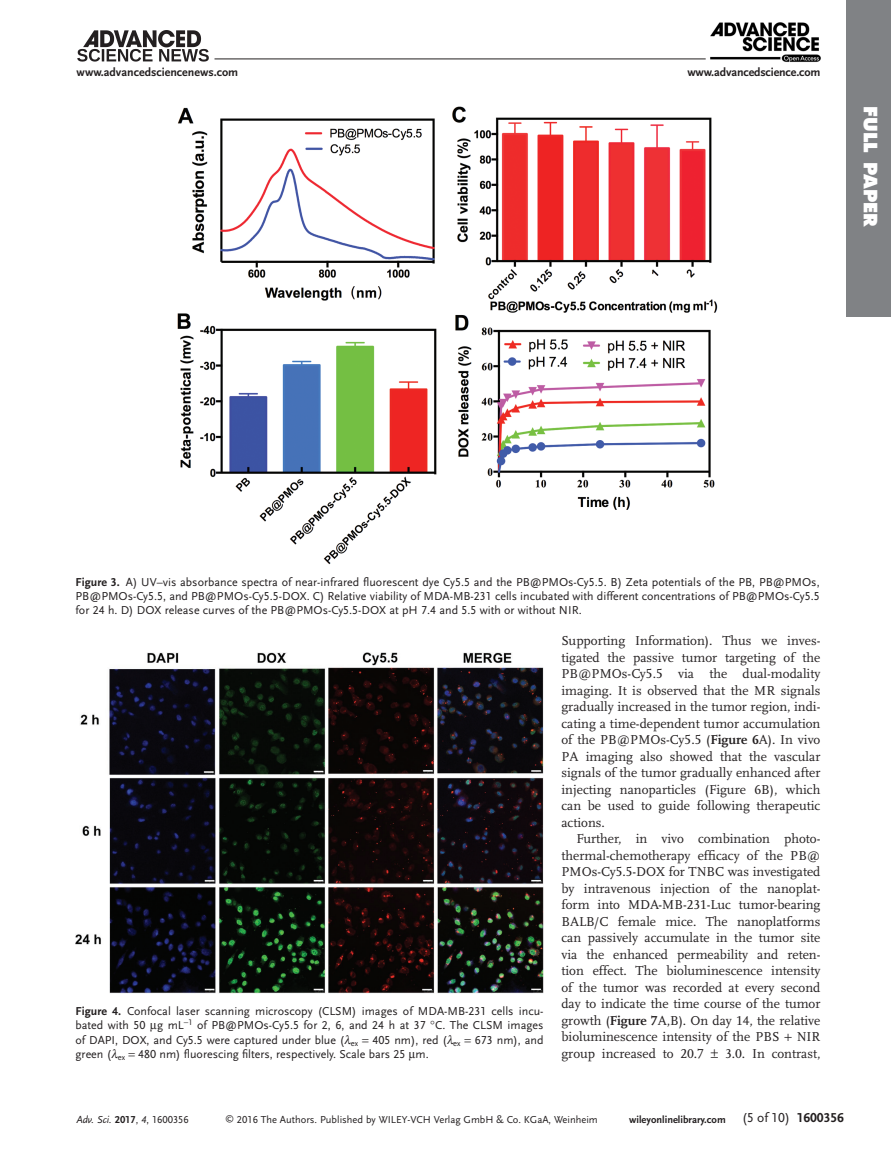
<style>
.page{position:relative;width:891px;height:1175px;background:#fff}
.page>*{position:absolute;margin:0;border:0;box-sizing:border-box;transform-origin:0 0}
.t1{font:800 18px "Futura";letter-spacing:.005em;color:#fff}
.t2{font:13.5px/16.5px "Scala LF";color:#231f20;text-align:justify}
.t3{font:12px/14.2px "Scala Sans LF";color:#231f20;text-align:justify}
.t4{font:700 12px "Scala Sans LF";color:#231f20}
.t5{font:10.5px "Scala Sans LF";color:#231f20}
.t6{font:700 10.5px "Scala Sans LF";color:#231f20}
.t7{font:italic 10.5px "Scala Sans LF";color:#231f20}
.s1{font-weight:700}
.s2{font-weight:700;font-style:normal}
.s3{font-style:normal}
.s4{font-size:9px}
.s5{font-weight:400;font-size:13.5px}
.s6{font-size:13.5px}
</style>
<div class="page">
<div style="left:846px;top:0;width:45px;height:317px;background:#808285"></div>
<img style="left:710px;top:22px;width:111px;height:40px">
<hr style="left:215px;top:59px;width:491px;height:1px;background:#231f20">
<img style="left:77px;top:30px;width:132px;height:31px">
<img style="left:178px;top:107px;width:540px;height:457px">
<img style="left:76px;top:652px;width:467px;height:341px">
<p class="t4" style="left:77px;top:65px;width:163px">www.advancedsciencenews.com</p>
<p class="t4" style="left:687px;top:65px;width:135px">www.advancedscience.com</p>
<h1 class="t1" style="left:882px;top:106px;width:123px;rotate:90deg">Full paper</h1>
<p class="t3" style="left:76px;top:575px;width:746px"><span class="s1">Figure 3.</span> A) UV–vis absorbance spectra of near-infrared fluorescent dye Cy5.5 and the PB@PMOs-Cy5.5. B) Zeta potentials of the PB, PB@PMOs, PB@PMOs-Cy5.5, and PB@PMOs-Cy5.5-DOX. C) Relative viability of MDA-MB-231 cells incubated with different concentrations of PB@PMOs-Cy5.5 for 24 h. D) DOX release curves of the PB@PMOs-Cy5.5-DOX at pH 7.4 and 5.5 with or without NIR.</p>
<p class="t3" style="left:76px;top:1004px;width:469px"><span class="s1">Figure 4.</span> Confocal laser scanning microscopy (CLSM) images of MDA-MB-231 cells incu&shy;bated with 50 g mL−<sup>1</sup> of PB@PMOs-Cy5.5 for 2, 6, and 24 h at 37 C. The CLSM images of DAPI, DOX, and Cy5.5 were captured under blue ( <sub>ex</sub> 405 nm), red ( <sub>ex</sub> 673 nm), and green ( <sub>ex</sub> 480 nm) fluorescing filters, respectively. Scale bars 25 m.</p>
<p class="t2" style="left:561px;top:632px;width:260px">Supporting Information). Thus we inves&shy;tigated the passive tumor targeting of the PB@PMOs-Cy5.5 via the dual-modality imaging. It is observed that the MR signals gradually increased in the tumor region, indi&shy;cating a time-dependent tumor accumulation of the PB@PMOs-Cy5.5 (<span class="s1">Figure 6</span>A). In vivo PA imaging also showed that the vascular signals of the tumor gradually enhanced after injecting nanoparticles (Figure 6B), which can be used to guide following therapeutic actions.</p>
<p class="t2" style="left:561px;top:830px;width:261px;text-indent:15px">Further, in vivo combination photo&shy;thermal-chemotherapy efficacy of the PB@ PMOs-Cy5.5-DOX for TNBC was investigated by intravenous injection of the nanoplat&shy;form into MDA-MB-231-Luc tumor-bearing BALB/C female mice. The nanoplatforms can passively accumulate in the tumor site via the enhanced permeability and reten&shy;tion effect. The bioluminescence intensity of the tumor was recorded at every second day to indicate the time course of the tumor growth (<span class="s1">Figure 7</span>A,B). On day 14, the relative bioluminescence intensity of the PBS</p>
<p class="t2" style="left:797px;top:1028px;width:25px">NIR</p>
<p class="t2" style="left:561px;top:1045px;width:144px">group increased to 20.7</p>
<p class="t2" style="left:725px;top:1045px;width:97px">3.0. In contrast,</p>
<p class="t7" style="left:77px;top:1113px;width:114px">Adv. Sci. <span class="s2">2017</span><span class="s3">,</span> 4<span class="s3">, 1600356</span></p>
<p class="t5" style="left:225px;top:1113px;width:374px"><span class="s4">©</span> 2016 The Authors. Published by WILEY-VCH Verlag GmbH &amp; Co. KGaA, Weinheim</p>
<p class="t6" style="left:629px;top:1113px;width:216px">wileyonlinelibrary.com <span class="s5">(5 of 10)</span> <span class="s6">1600356</span></p>
</div>
